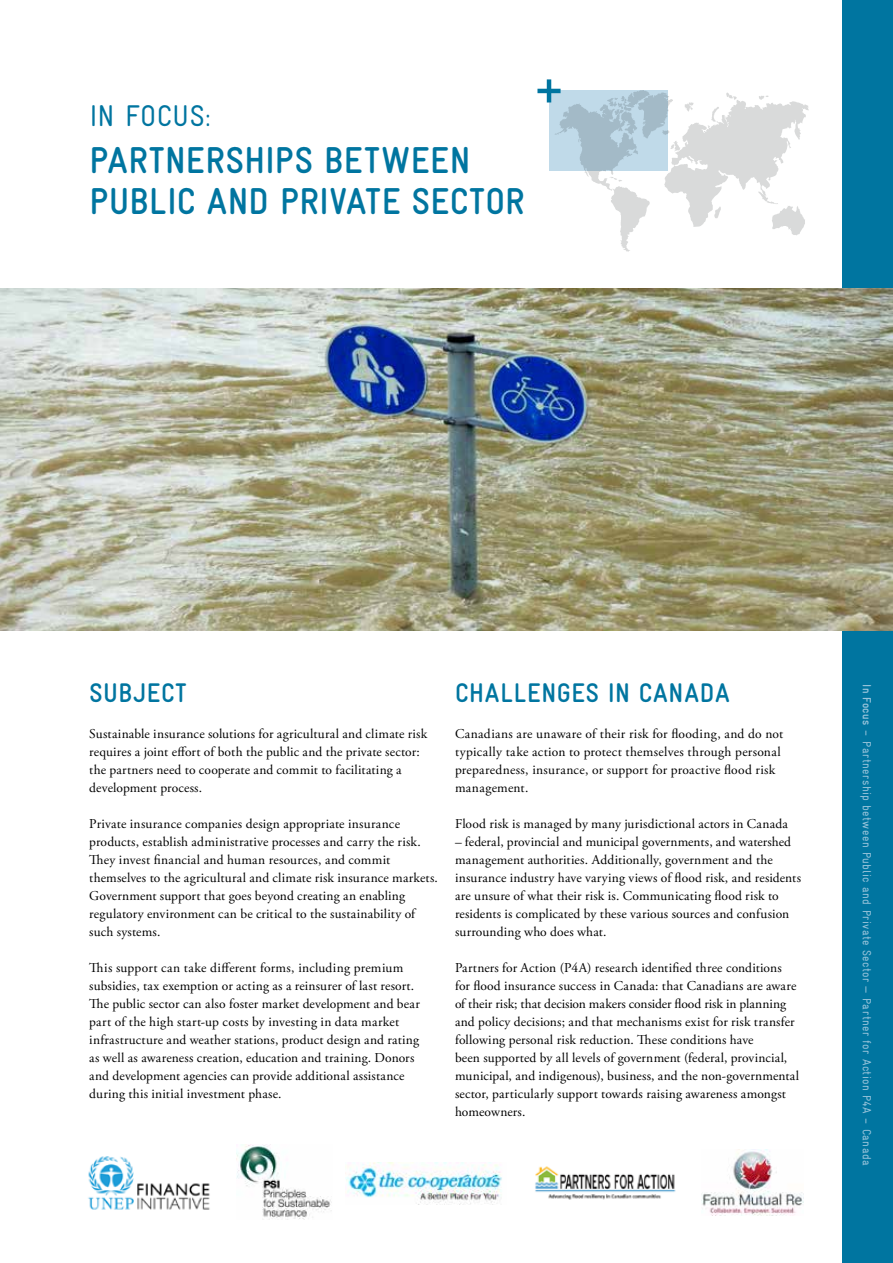
<style>
.page{position:relative;width:893px;height:1263px;background:#fff}
.page>*{position:absolute;margin:0;border:0;box-sizing:border-box;transform-origin:0 0}
.t1{font:700 condensed 37.5px/40.5px "GIZ Gravur Pro";letter-spacing:.015em;color:#0075a0}
.t2{font:condensed 30px "GIZ Gravur Pro";letter-spacing:.01em;color:#0075a0}
.t3{font:700 condensed 27px "GIZ Gravur Pro";letter-spacing:.03em;color:#0075a0}
.t4{font:13.5px/18px "Adobe Garamond Pro";letter-spacing:.015em;color:#000}
.t5{font:condensed 12px "GIZ Gravur Pro";letter-spacing:.035em;color:#98c4db}
.t6{font:700 condensed 12px "GIZ Gravur Pro";letter-spacing:.03em;color:#98c4db}
.s1{font-weight:400}
</style>
<div class="page">
<div style="left:842px;top:0;width:51px;height:1263px;background:#0075a0"></div>
<svg style="left:585px;top:92px;width:224px;height:160px"></svg>
<img style="left:0;top:288px;width:893px;height:342px">
<svg style="left:549px;top:90px;width:119px;height:81px;background:#b2cbd9"></svg>
<hr style="left:537px;top:89px;width:24px;height:4px;background:#0075a0">
<hr style="left:547px;top:79px;width:4px;height:23px;background:#0075a0">
<img style="left:88px;top:1156px;width:122px;height:54px">
<img style="left:535px;top:1166px;width:141px;height:34px">
<img style="left:236px;top:1145px;width:96px;height:75px">
<img style="left:702px;top:1149px;width:102px;height:67px">
<img style="left:346px;top:1162px;width:156px;height:42px">
<h2 class="t2" style="left:89px;top:98px;width:123px">IN FOCUS:</h2>
<h1 class="t1" style="left:89px;top:140px;width:437px">PARTNERSHIPS BETWEEN<br>PUBLIC AND PRIVATE SECTOR</h1>
<h3 class="t3" style="left:89px;top:677px;width:99px">SUBJECT</h3>
<p class="t4" style="left:89px;top:725px;width:339px">Sustainable insurance solutions for agricultural and climate risk requires a joint effort of both the public and the private sector: the partners need to cooperate and commit to facilitating a development process.</p>
<p class="t4" style="left:89px;top:815px;width:350px">Private insurance companies design appropriate insurance products, establish administrative processes and carry the risk.<br>They invest financial and human resources, and commit themselves to the agricultural and climate risk insurance markets.<br>Government support that goes beyond creating an enabling regulatory environment can be critical to the sustainability of such systems.</p>
<p class="t4" style="left:89px;top:959px;width:332px">This support can take different forms, including premium subsidies, tax exemption or acting as a reinsurer of last resort.<br>The public sector can also foster market development and bear part of the high start-up costs by investing in data market infrastructure and weather stations, product design and rating as well as awareness creation, education and training. Donors and development agencies can provide additional assistance during this initial investment phase.</p>
<h3 class="t3" style="left:455px;top:677px;width:276px">CHALLENGES IN CANADA</h3>
<p class="t4" style="left:455px;top:725px;width:330px">Canadians are unaware of their risk for flooding, and do not typically take action to protect themselves through personal preparedness, insurance, or support for proactive flood risk management.</p>
<p class="t4" style="left:455px;top:815px;width:335px">Flood risk is managed by many jurisdictional actors in Canada</p>
<p class="t4" style="left:455px;top:833px;width:348px">– federal, provincial and municipal governments, and watershed management authorities. Additionally, government and the insurance industry have varying views of flood risk, and residents are unsure of what their risk is. Communicating flood risk to residents is complicated by these various sources and confusion surrounding who does what.</p>
<p class="t4" style="left:455px;top:959px;width:346px">Partners for Action (P4A) research identified three conditions for flood insurance success in Canada: that Canadians are aware of their risk; that decision makers consider flood risk in planning and policy decisions; and that mechanisms exist for risk transfer following personal risk reduction. These conditions have<br>been supported by all levels of government (federal, provincial, municipal, and indigenous), business, and the non-governmental sector, particularly support towards raising awareness amongst homeowners.</p>
<p class="t6" style="left:874px;top:684px;width:53px;rotate:90deg">In Focus <span class="s1">–</span></p>
<p class="t5" style="left:874px;top:741px;width:426px;rotate:90deg">Partnership between Public and Private Sector — Partner for Action P4A – Canada</p>
</div>
